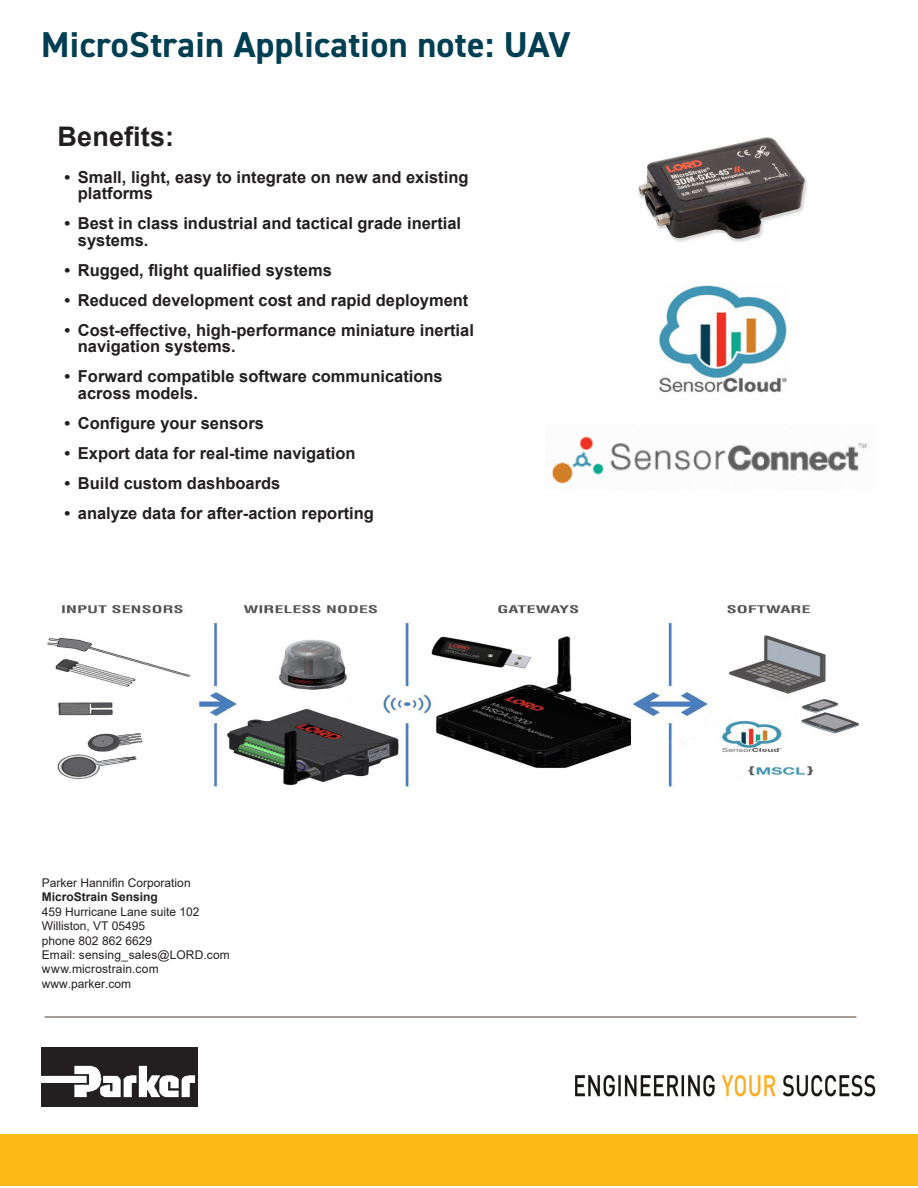
<style>
.page{position:relative;width:918px;height:1188px;background:#fff}
.page>*{position:absolute;margin:0;border:0;box-sizing:border-box;transform-origin:0 0}
.Product_Name_2_Page{font:700 36px "DIN2014";letter-spacing:.01em;color:#003e52}
.Table_Headlines{font:700 27px "Arial";letter-spacing:.005em;color:#231f20}
.t1{font:700 16.5px/16.5px "Arial";color:#231f20}
.t2{font:12px "Arial";color:#231f20}
.t3{font:700 12px "Arial";color:#231f20}
</style>
<div class="page">
<div style="left:0;top:1134px;width:918px;height:52px;background:#fcb814"></div>
<img style="left:42px;top:1048px;width:156px;height:58px">
<img style="left:575px;top:1075px;width:301px;height:22px">
<hr style="left:45px;top:1016px;width:811px;height:2px;background:#887d6e">
<img style="left:47px;top:604px;width:813px;height:184px">
<img style="left:659px;top:285px;width:128px;height:108px">
<img style="left:638px;top:137px;width:169px;height:105px">
<img style="left:551px;top:433px;width:316px;height:52px">
<p class="Product_Name_2_Page" style="left:41px;top:21px;width:531px">MicroStrain Application note: UAV</p>
<p class="Table_Headlines" style="left:58px;top:118px;width:118px">Benefits:</p>
<p class="t1" style="left:78px;top:169px;width:392px;text-indent:-14px">• Small, light, easy to integrate on new and existing platforms</p>
<p class="t1" style="left:78px;top:215px;width:385px;text-indent:-14px">• Best in class industrial and tactical grade inertial systems.</p>
<p class="t1" style="left:64px;top:262px;width:269px">• Rugged, flight qualified systems</p>
<p class="t1" style="left:64px;top:292px;width:406px">• Reduced development cost and rapid deployment</p>
<p class="t1" style="left:78px;top:322px;width:398px;text-indent:-14px">• Cost-effective, high-performance miniature inertial navigation systems.</p>
<p class="t1" style="left:78px;top:368px;width:366px;text-indent:-14px">• Forward compatible software communications across models.</p>
<p class="t1" style="left:64px;top:415px;width:201px">• Configure your sensors</p>
<p class="t1" style="left:64px;top:445px;width:293px">• Export data for real-time navigation</p>
<p class="t1" style="left:64px;top:475px;width:218px">• Build custom dashboards</p>
<p class="t1" style="left:64px;top:505px;width:311px">• analyze data for after-action reporting</p>
<p class="t2" style="left:42px;top:874px;width:150px">Parker Hannifin Corporation</p>
<p class="t3" style="left:42px;top:889px;width:118px">MicroStrain Sensing</p>
<p class="t2" style="left:42px;top:903px;width:159px">459 Hurricane Lane suite 102</p>
<p class="t2" style="left:42px;top:918px;width:105px">Williston, VT 05495</p>
<p class="t2" style="left:42px;top:932px;width:112px">phone 802 862 6629</p>
<p class="t2" style="left:42px;top:946px;width:189px">Email: sensing_sales@LORD.com</p>
<p class="t2" style="left:42px;top:961px;width:118px">www.microstrain.com</p>
<p class="t2" style="left:42px;top:975px;width:91px">www.parker.com</p>
</div>
